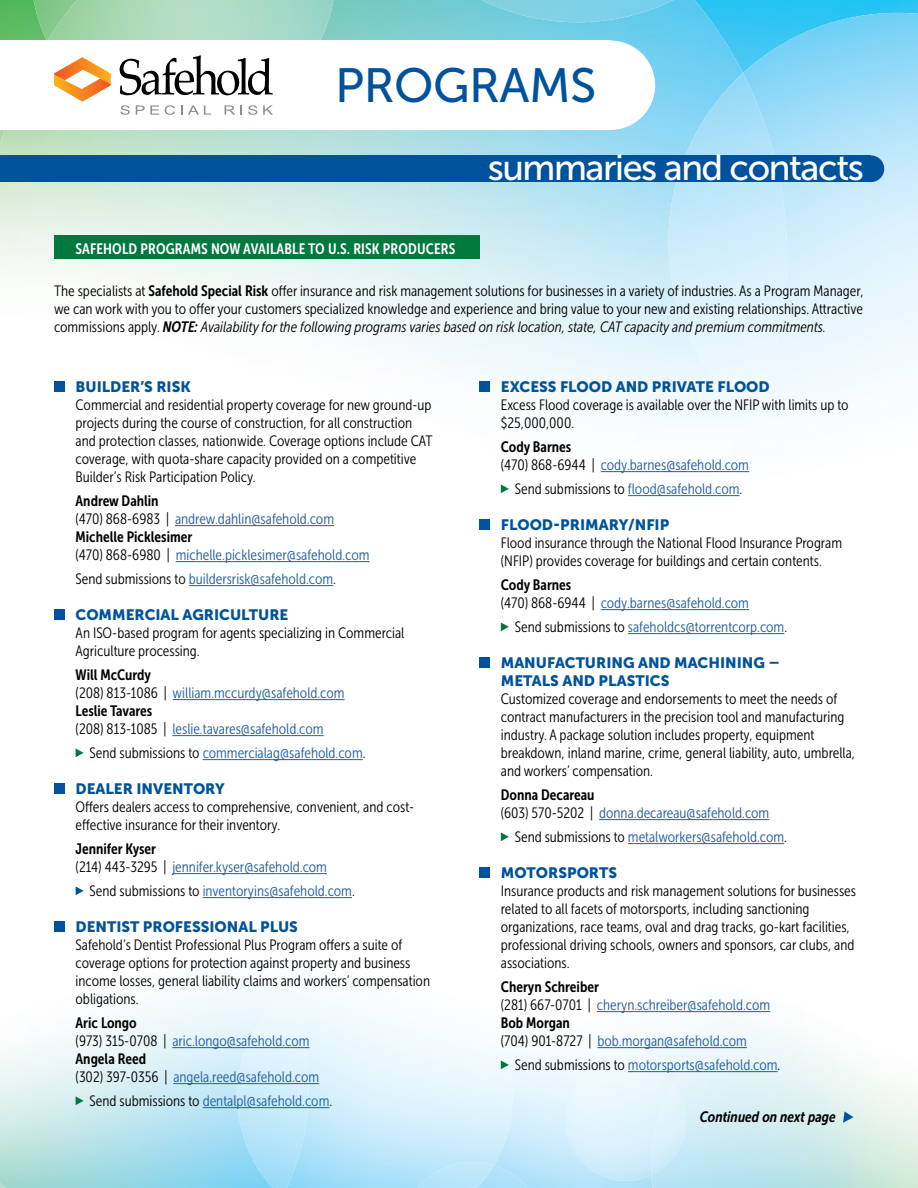
<style>
.page{position:relative;width:918px;height:1188px;background:#fff}
.page>*{position:absolute;margin:0;border:0;box-sizing:border-box;transform-origin:0 0}
.t1{font:48px "Museo Sans 500";letter-spacing:-.01em;color:#00529c}
.t2{font:36px "Museo Sans 500";letter-spacing:-.04em;color:#fff}
.t3{font:15px/18px "Museo Sans Cond 300";color:#000}
.t4{font:15px/24px "Museo Sans Cond 300";color:#215e9e}
.t5{font:15px/18px "Museo Sans 900";color:#00529c}
.t6{font:15px "Museo Sans Cond 700";color:#000}
.t7{font:15px "Museo Sans Cond 700";letter-spacing:.01em;color:#fff}
.t8{font:italic 15px "Museo Sans Cond 700";color:#000}
.s1{font-family:"Museo Sans Cond 700"}
.s2{font-family:"Museo Sans Cond 700";font-style:italic}
.s3{font-style:italic}
.s4{color:#000}
</style>
<div class="page">
<div style="left:752px;top:0;width:166px;height:13px;background:#26c4f3"></div>
<img style="left:0;top:0;width:752px;height:635px">
<img style="left:743px;top:13px;width:175px;height:458px">
<img style="left:668px;top:73px;width:119px;height:346px">
<img style="left:482px;top:0;width:191px;height:22px">
<img style="left:34px;top:0;width:13px;height:40px">
<img style="left:47px;top:0;width:286px;height:40px">
<img style="left:237px;top:990px;width:72px;height:198px">
<img style="left:566px;top:1061px;width:107px;height:120px">
<img style="left:651px;top:1084px;width:35px;height:91px">
<img style="left:494px;top:1165px;width:34px;height:23px">
<img style="left:417px;top:1162px;width:77px;height:26px">
<svg style="left:0;top:1183px;width:6px;height:5px"></svg>
<div style="left:54px;top:236px;width:425px;height:23px;background:#00793f"></div>
<hr style="left:175px;top:525px;width:159px;height:1px;background:#215e9e">
<hr style="left:176px;top:561px;width:194px;height:1px;background:#215e9e">
<hr style="left:189px;top:585px;width:144px;height:1px;background:#215e9e">
<hr style="left:173px;top:699px;width:172px;height:1px;background:#215e9e">
<hr style="left:172px;top:735px;width:152px;height:1px;background:#215e9e">
<hr style="left:203px;top:759px;width:160px;height:1px;background:#215e9e">
<hr style="left:172px;top:873px;width:155px;height:1px;background:#215e9e">
<hr style="left:203px;top:897px;width:149px;height:1px;background:#215e9e">
<hr style="left:172px;top:1047px;width:138px;height:1px;background:#215e9e">
<hr style="left:173px;top:1083px;width:146px;height:1px;background:#215e9e">
<hr style="left:203px;top:1107px;width:126px;height:1px;background:#215e9e">
<div style="left:54px;top:381px;width:11px;height:11px;background:#00529c"></div>
<div style="left:54px;top:609px;width:11px;height:11px;background:#00529c"></div>
<svg style="left:76px;top:748px;width:8px;height:9px"></svg>
<div style="left:54px;top:783px;width:11px;height:11px;background:#00529c"></div>
<svg style="left:76px;top:886px;width:8px;height:9px"></svg>
<div style="left:54px;top:921px;width:11px;height:11px;background:#00529c"></div>
<svg style="left:76px;top:1096px;width:8px;height:9px"></svg>
<hr style="left:601px;top:471px;width:148px;height:1px;background:#215e9e">
<hr style="left:628px;top:495px;width:111px;height:1px;background:#215e9e">
<hr style="left:601px;top:609px;width:148px;height:1px;background:#215e9e">
<hr style="left:628px;top:633px;width:156px;height:1px;background:#215e9e">
<hr style="left:599px;top:819px;width:170px;height:1px;background:#215e9e">
<hr style="left:628px;top:843px;width:156px;height:1px;background:#215e9e">
<hr style="left:597px;top:1011px;width:173px;height:1px;background:#215e9e">
<hr style="left:598px;top:1047px;width:149px;height:1px;background:#215e9e">
<hr style="left:628px;top:1071px;width:150px;height:1px;background:#215e9e">
<div style="left:479px;top:381px;width:11px;height:11px;background:#00529c"></div>
<svg style="left:501px;top:484px;width:8px;height:9px"></svg>
<div style="left:479px;top:519px;width:11px;height:11px;background:#00529c"></div>
<svg style="left:501px;top:622px;width:8px;height:9px"></svg>
<div style="left:479px;top:657px;width:11px;height:11px;background:#00529c"></div>
<svg style="left:501px;top:832px;width:8px;height:9px"></svg>
<div style="left:479px;top:867px;width:11px;height:11px;background:#00529c"></div>
<svg style="left:501px;top:1060px;width:8px;height:9px"></svg>
<div style="left:566px;top:40px;width:89px;height:90px;background:#fff;border-radius:50%"></div>
<div style="left:0;top:40px;width:610px;height:90px;background:#fff"></div>
<svg style="left:119px;top:55px;width:154px;height:41px"></svg>
<svg style="left:248px;top:105px;width:25px;height:10px"></svg>
<svg style="left:181px;top:105px;width:30px;height:10px"></svg>
<svg style="left:225px;top:105px;width:17px;height:10px"></svg>
<svg style="left:120px;top:105px;width:55px;height:10px"></svg>
<svg style="left:54px;top:57px;width:57px;height:45px"></svg>
<div style="left:0;top:155px;width:871px;height:27px;background:#00529c"></div>
<div style="left:858px;top:155px;width:26px;height:27px;background:#00529c;border-radius:50%"></div>
<svg style="left:843px;top:1112px;width:10px;height:11px"></svg>
<h1 class="t1" style="left:335px;top:59px;width:263px">PROGRAMS</h1>
<h2 class="t2" style="left:488px;top:148px;width:378px">summaries and contacts</h2>
<p class="t7" style="left:76px;top:241px;width:381px">SAFEHOLD PROGRAMS NOW AVAILABLE TO U.S. RISK PRODUCERS</p>
<p class="t3" style="left:54px;top:282px;width:811px;text-align:justify">The specialists at <span class="s1">Safehold Special Risk</span> offer insurance and risk management solutions for businesses in a variety of industries. As a Program Manager, we can work with you to offer your customers specialized knowledge and experience and bring value to your new and existing relationships. Attractive commissions apply. <span class="s2">NOTE:</span> <span class="s3">Availability for the following programs varies based on risk location, state, CAT capacity and premium commitments.</span></p>
<p class="t5" style="left:76px;top:378px;width:117px">BUILDER’S RISK</p>
<p class="t3" style="left:76px;top:396px;width:359px">Commercial and residential property coverage for new ground-up projects during the course of construction, for all construction and protection classes, nationwide. Coverage options include CAT coverage, with quota-share capacity provided on a competitive Builder’s Risk Participation Policy.</p>
<p class="t6" style="left:76px;top:493px;width:85px">Andrew Dahlin</p>
<p class="t4" style="left:76px;top:507px;width:260px"><span class="s4">(470) 868-6983 |</span> andrew.dahlin@safehold.com</p>
<p class="t6" style="left:76px;top:529px;width:118px">Michelle Picklesimer</p>
<p class="t4" style="left:76px;top:543px;width:295px"><span class="s4">(470) 868-6980 |</span> michelle.picklesimer@safehold.com<br><span class="s4">Send submissions to</span> buildersrisk@safehold.com<span class="s4">.</span></p>
<p class="t5" style="left:76px;top:606px;width:214px">COMMERCIAL AGRICULTURE</p>
<p class="t3" style="left:76px;top:624px;width:330px">An ISO-based program for agents specializing in Commercial<br>Agriculture processing.</p>
<p class="t6" style="left:76px;top:667px;width:77px">Will McCurdy</p>
<p class="t4" style="left:76px;top:681px;width:271px"><span class="s4">(208) 813-1086 |</span> william.mccurdy@safehold.com</p>
<p class="t6" style="left:76px;top:703px;width:78px">Leslie Tavares</p>
<p class="t4" style="left:90px;top:717px;width:278px;text-indent:-14px"><span class="s4">(208) 813-1085 |</span> leslie.tavares@safehold.com<br><span class="s4">Send submissions to</span> commercialag@safehold.com<span class="s4">.</span></p>
<p class="t5" style="left:76px;top:780px;width:151px">DEALER INVENTORY</p>
<p class="t3" style="left:76px;top:798px;width:340px">Offers dealers access to comprehensive, convenient, and cost&shy;effective insurance for their inventory.</p>
<p class="t6" style="left:76px;top:841px;width:82px">Jennifer Kyser</p>
<p class="t4" style="left:90px;top:855px;width:267px;text-indent:-14px"><span class="s4">(214) 443-3295 |</span> jennifer.kyser@safehold.com<br><span class="s4">Send submissions to</span> inventoryins@safehold.com<span class="s4">.</span></p>
<p class="t5" style="left:76px;top:918px;width:224px">DENTIST PROFESSIONAL PLUS</p>
<p class="t3" style="left:76px;top:936px;width:356px">Safehold’s Dentist Professional Plus Program offers a suite of coverage options for protection against property and business income losses, general liability claims and workers’ compensation obligations.</p>
<p class="t6" style="left:76px;top:1015px;width:63px">Aric Longo</p>
<p class="t4" style="left:76px;top:1029px;width:235px"><span class="s4">(973) 315-0708 |</span> aric.longo@safehold.com</p>
<p class="t6" style="left:76px;top:1051px;width:72px">Angela Reed</p>
<p class="t4" style="left:90px;top:1065px;width:244px;text-indent:-14px"><span class="s4">(302) 397-0356 |</span> angela.reed@safehold.com<br><span class="s4">Send submissions to</span> dentalpl@safehold.com<span class="s4">.</span></p>
<p class="t5" style="left:501px;top:378px;width:270px">EXCESS FLOOD AND PRIVATE FLOOD</p>
<p class="t3" style="left:501px;top:396px;width:349px">Excess Flood coverage is available over the NFIP with limits up to $25,000,000.</p>
<p class="t6" style="left:501px;top:439px;width:72px">Cody Barnes</p>
<p class="t4" style="left:501px;top:453px;width:250px;text-align:center"><span class="s4">(470) 868-6944 |</span> cody.barnes@safehold.com<br><span class="s4">Send submissions to</span> flood@safehold.com<span class="s4">.</span></p>
<p class="t5" style="left:501px;top:516px;width:170px">FLOOD-PRIMARY/NFIP</p>
<p class="t3" style="left:501px;top:534px;width:343px">Flood insurance through the National Flood Insurance Program (NFIP) provides coverage for buildings and certain contents.</p>
<p class="t6" style="left:501px;top:577px;width:72px">Cody Barnes</p>
<p class="t4" style="left:515px;top:591px;width:274px;text-indent:-14px"><span class="s4">(470) 868-6944 |</span> cody.barnes@safehold.com<br><span class="s4">Send submissions to</span> safeholdcs@torrentcorp.com<span class="s4">.</span></p>
<p class="t5" style="left:501px;top:654px;width:281px">MANUFACTURING AND MACHINING –<br>METALS AND PLASTICS</p>
<p class="t3" style="left:501px;top:690px;width:356px">Customized coverage and endorsements to meet the needs of contract manufacturers in the precision tool and manufacturing industry. A package solution includes property, equipment breakdown, inland marine, crime, general liability, auto, umbrella, and workers’ compensation.</p>
<p class="t6" style="left:501px;top:787px;width:95px">Donna Decareau</p>
<p class="t4" style="left:515px;top:801px;width:274px;text-indent:-14px"><span class="s4">(603) 570-5202 |</span> donna.decareau@safehold.com<br><span class="s4">Send submissions to</span> metalworkers@safehold.com<span class="s4">.</span></p>
<p class="t5" style="left:501px;top:864px;width:118px">MOTORSPORTS</p>
<p class="t3" style="left:501px;top:882px;width:357px">Insurance products and risk management solutions for businesses related to all facets of motorsports, including sanctioning organizations, race teams, oval and drag tracks, go-kart facilities, professional driving schools, owners and sponsors, car clubs, and associations.</p>
<p class="t6" style="left:501px;top:979px;width:100px">Cheryn Schreiber</p>
<p class="t4" style="left:501px;top:993px;width:271px"><span class="s4">(281) 667-0701 |</span> cheryn.schreiber@safehold.com</p>
<p class="t6" style="left:501px;top:1015px;width:71px">Bob Morgan</p>
<p class="t4" style="left:515px;top:1029px;width:267px;text-indent:-14px"><span class="s4">(704) 901-8727 |</span> bob.morgan@safehold.com<br><span class="s4">Send submissions to</span> motorsports@safehold.com<span class="s4">.</span></p>
<p class="t8" style="left:700px;top:1109px;width:138px">Continued on next page</p>
</div>
